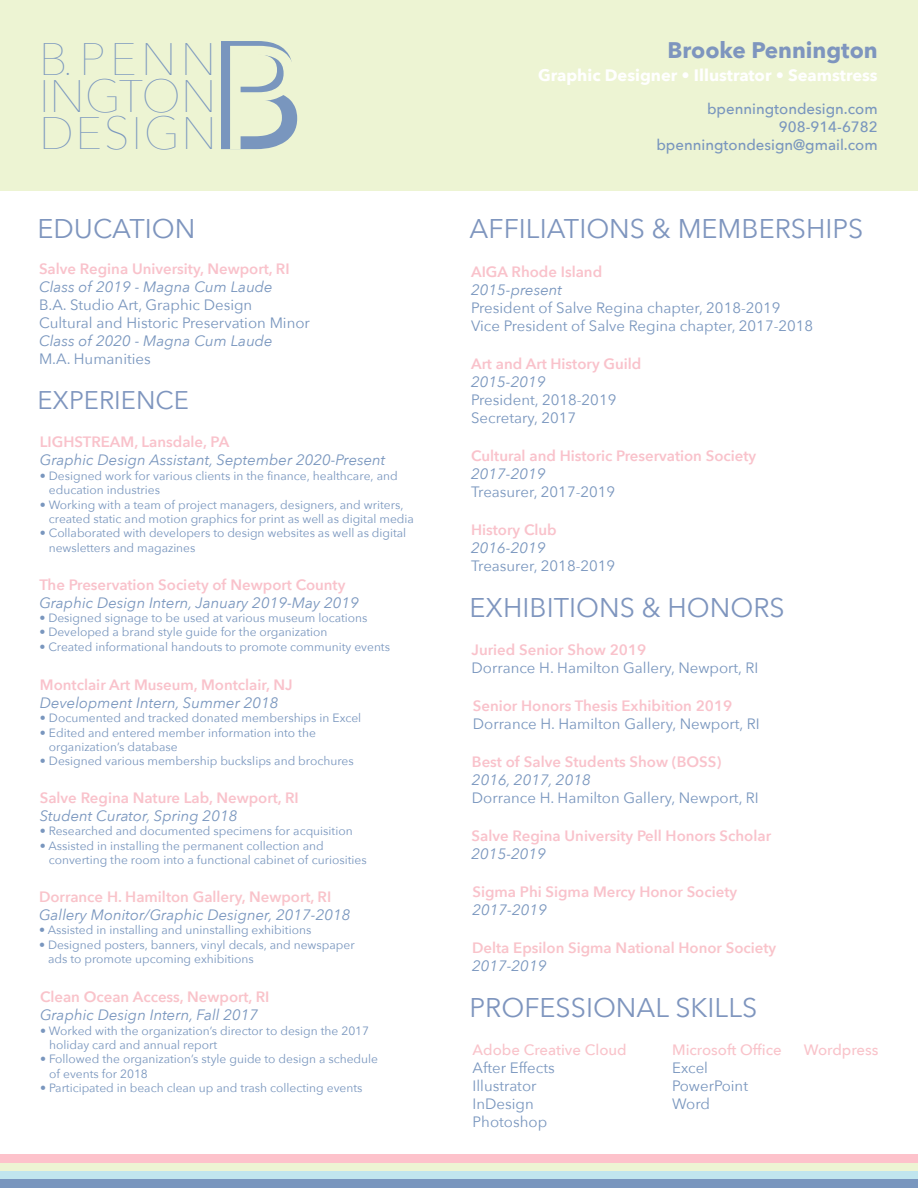
<style>
.page{position:relative;width:918px;height:1188px;background:#fff}
.page>*{position:absolute;margin:0;border:0;box-sizing:border-box;transform-origin:0 0}
.t1{font:500 152.7px "Avenir Next";color:#7996be}
.t2{font:200 45.3px/36.8px "Avenir Next";letter-spacing:.035em;color:#7996be;text-align:justify}
.t3{font:27px "Avenir Next";color:#7e95be}
.t4{font:25.5px "Avenir Next";color:#7e95be}
.t5{font:700 22.5px "Avenir Next";color:#7e95be}
.t6{font:700 16.5px "Avenir Next";color:#fff}
.t7{font:15px/18px "Avenir Next";color:#7996be}
.t8{font:600 15px "Avenir Next";color:#f9c2cb}
.t9{font:italic 15px "Avenir Next";color:#7996be}
.t10{font:600 15px "Avenir Next";color:#f9c3ca}
.t11{font:500 15px/18px "Avenir Next";color:#7996be;text-align:right}
.t12{font:500 15px "Avenir Next";color:#f9c3ca}
.t13{font:12px/14.4px "Avenir Next";color:#7996be}
.s1{font-weight:400;font-size:145.8px;color:#edf4d3}
</style>
<div class="page">
<div style="left:1px;top:1162px;width:917px;height:9px;background:#edf4d3"></div>
<div style="left:1px;top:1171px;width:917px;height:9px;background:#c0e5ee"></div>
<div style="left:1px;top:1180px;width:917px;height:8px;background:#7996be"></div>
<div style="left:1px;top:1154px;width:917px;height:8px;background:#fdc2cb"></div>
<div style="left:0;top:1px;width:918px;height:190px;background:#edf4d3"></div>
<h1 class="t1" style="left:208px;top:-34px;width:100px">B<span class="s1">P</span></h1>
<h2 class="t2" style="left:39px;top:38px;width:179px">B.PENN INGTON DESIGN</h2>
<h3 class="t5" style="left:668px;top:31px;width:212px">Brooke Pennington</h3>
<h3 class="t6" style="left:538px;top:60px;width:341px">Graphic Designer • Illustrator • Seamstress</h3>
<p class="t11" style="left:656px;top:99px;width:223px">bpenningtondesign.com<br>908-914-6782 bpenningtondesign@gmail.com</p>
<h3 class="t3" style="left:38px;top:205px;width:159px">EDUCATION</h3>
<p class="t8" style="left:39px;top:256px;width:252px">Salve Regina University, Newport, RI</p>
<p class="t9" style="left:39px;top:274px;width:235px">Class of 2019 - Magna Cum Laude</p>
<p class="t7" style="left:39px;top:295px;width:273px">B.A. Studio Art, Graphic Design<br>Cultural and Historic Preservation Minor</p>
<p class="t9" style="left:39px;top:328px;width:235px">Class of 2020 - Magna Cum Laude</p>
<p class="t7" style="left:39px;top:349px;width:113px">M.A. Humanities</p>
<h3 class="t4" style="left:38px;top:379px;width:153px">EXPERIENCE</h3>
<p class="t8" style="left:40px;top:429px;width:191px">LIGHSTREAM, Lansdale, PA</p>
<p class="t9" style="left:40px;top:448px;width:347px">Graphic Design Assistant, September 2020-Present</p>
<p class="t13" style="left:49px;top:468px;width:350px;text-indent:-9px">• Designed work for various clients in the finance, healthcare, and education industries</p>
<p class="t13" style="left:49px;top:497px;width:367px;text-indent:-9px">• Working with a team of project managers, designers, and writers, created static and motion graphics for print as well as digital media</p>
<p class="t13" style="left:49px;top:526px;width:359px;text-indent:-9px">• Collaborated with developers to design websites as well as digital newsletters and magazines</p>
<p class="t8" style="left:39px;top:572px;width:308px">The Preservation Society of Newport County</p>
<p class="t9" style="left:39px;top:590px;width:321px">Graphic Design Intern, January 2019-May 2019</p>
<p class="t13" style="left:39px;top:610px;width:330px">• Designed signage to be used at various museum locations</p>
<p class="t13" style="left:39px;top:625px;width:290px">• Developed a brand style guide for the organization</p>
<p class="t13" style="left:39px;top:639px;width:352px">• Created informational handouts to promote community events</p>
<p class="t8" style="left:40px;top:672px;width:254px">Montclair Art Museum, Montclair, NJ</p>
<p class="t9" style="left:40px;top:690px;width:240px">Development Intern, Summer 2018</p>
<p class="t13" style="left:40px;top:710px;width:323px">• Documented and tracked donated memberships in Excel</p>
<p class="t13" style="left:49px;top:725px;width:269px;text-indent:-9px">• Edited and entered member information into the organization’s database</p>
<p class="t13" style="left:40px;top:753px;width:315px">• Designed various membership buckslips and brochures</p>
<p class="t8" style="left:40px;top:785px;width:260px">Salve Regina Nature Lab, Newport, RI</p>
<p class="t9" style="left:40px;top:803px;width:199px">Student Curator, Spring 2018</p>
<p class="t13" style="left:40px;top:823px;width:314px">• Researched and documented specimens for acquisition</p>
<p class="t13" style="left:49px;top:838px;width:319px;text-indent:-9px">• Assisted in installing the permanent collection and converting the room into a functional cabinet of curiosities</p>
<p class="t10" style="left:39px;top:884px;width:294px">Dorrance H. Hamilton Gallery, Newport, RI</p>
<p class="t9" style="left:39px;top:902px;width:313px">Gallery Monitor/Graphic Designer, 2017-2018</p>
<p class="t13" style="left:39px;top:922px;width:274px">• Assisted in installing and uninstalling exhibitions</p>
<p class="t13" style="left:48px;top:937px;width:308px;text-indent:-9px">• Designed posters, banners, vinyl decals, and newspaper ads to promote upcoming exhibitions</p>
<p class="t10" style="left:40px;top:984px;width:231px">Clean Ocean Access, Newport, RI</p>
<p class="t9" style="left:40px;top:1002px;width:220px">Graphic Design Intern, Fall 2017</p>
<p class="t13" style="left:49px;top:1023px;width:322px;text-indent:-9px">• Worked with the organization’s director to design the 2017 holiday card and annual report</p>
<p class="t13" style="left:49px;top:1051px;width:331px;text-indent:-9px">• Followed the organization’s style guide to design a schedule of events for 2018</p>
<p class="t13" style="left:40px;top:1080px;width:324px">• Participated in beach clean up and trash collecting events</p>
<h3 class="t3" style="left:470px;top:206px;width:395px">AFFILIATIONS &amp; MEMBERSHIPS</h3>
<p class="t8" style="left:471px;top:259px;width:133px">AIGA Rhode Island</p>
<p class="t9" style="left:471px;top:277px;width:92px">2015-present</p>
<p class="t7" style="left:471px;top:298px;width:344px">President of Salve Regina chapter, 2018-2019<br>Vice President of Salve Regina chapter, 2017-2018</p>
<p class="t8" style="left:471px;top:351px;width:172px">Art and Art History Guild</p>
<p class="t9" style="left:471px;top:369px;width:76px">2015-2019</p>
<p class="t7" style="left:471px;top:390px;width:147px">President, 2018-2019<br>Secretary, 2017</p>
<p class="t8" style="left:471px;top:443px;width:287px">Cultural and Historic Preservation Society</p>
<p class="t9" style="left:471px;top:461px;width:76px">2017-2019</p>
<p class="t7" style="left:471px;top:482px;width:146px">Treasurer, 2017-2019</p>
<p class="t8" style="left:471px;top:517px;width:87px">History Club</p>
<p class="t9" style="left:471px;top:535px;width:76px">2016-2019</p>
<p class="t7" style="left:471px;top:556px;width:146px">Treasurer, 2018-2019</p>
<h3 class="t3" style="left:470px;top:585px;width:317px">EXHIBITIONS &amp; HONORS</h3>
<p class="t8" style="left:472px;top:637px;width:176px">Juried Senior Show 2019</p>
<p class="t7" style="left:472px;top:658px;width:288px">Dorrance H. Hamilton Gallery, Newport, RI</p>
<p class="t8" style="left:473px;top:693px;width:261px">Senior Honors Thesis Exhibition 2019</p>
<p class="t7" style="left:473px;top:714px;width:288px">Dorrance H. Hamilton Gallery, Newport, RI</p>
<p class="t8" style="left:472px;top:749px;width:251px">Best of Salve Students Show (BOSS)</p>
<p class="t9" style="left:472px;top:767px;width:120px">2016, 2017, 2018</p>
<p class="t7" style="left:472px;top:788px;width:288px">Dorrance H. Hamilton Gallery, Newport, RI</p>
<p class="t8" style="left:472px;top:823px;width:301px">Salve Regina University Pell Honors Scholar</p>
<p class="t9" style="left:472px;top:841px;width:76px">2015-2019</p>
<p class="t8" style="left:472px;top:879px;width:266px">Sigma Phi Sigma Mercy Honor Society</p>
<p class="t9" style="left:472px;top:897px;width:76px">2017-2019</p>
<p class="t10" style="left:472px;top:935px;width:306px">Delta Epsilon Sigma National Honor Society</p>
<p class="t9" style="left:472px;top:953px;width:76px">2017-2019</p>
<h3 class="t3" style="left:470px;top:985px;width:289px">PROFESSIONAL SKILLS</h3>
<p class="t12" style="left:473px;top:1037px;width:156px">Adobe Creative Cloud</p>
<p class="t7" style="left:473px;top:1058px;width:84px">After Effects<br>Illustrator<br>InDesign<br>Photoshop</p>
<p class="t12" style="left:672px;top:1037px;width:111px">Microsoft Office</p>
<p class="t7" style="left:672px;top:1058px;width:77px">Excel<br>PowerPoint<br>Word</p>
<p class="t12" style="left:804px;top:1037px;width:76px">Wordpress</p>
</div>
